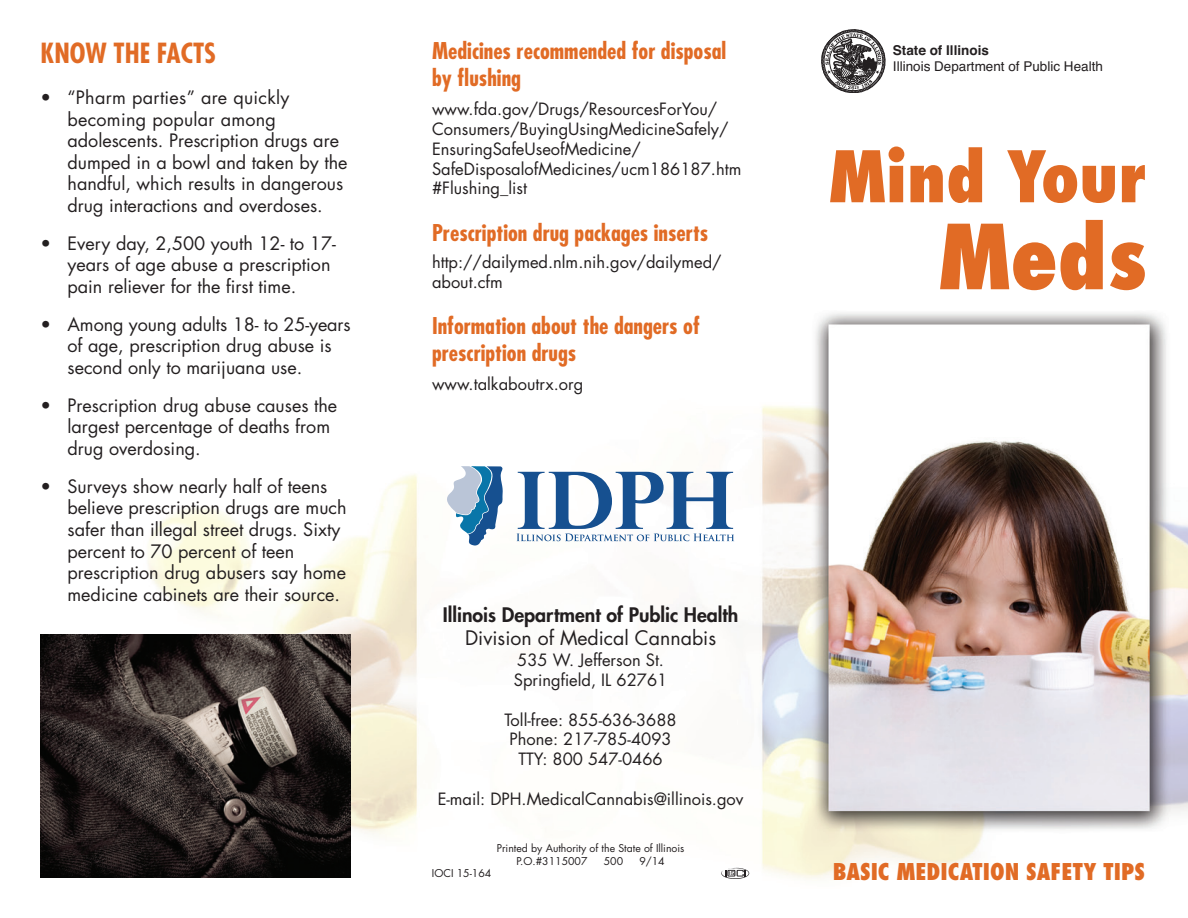
<style>
.page{position:relative;width:1188px;height:918px;background:#fff}
.page>*{position:absolute;margin:0;border:0;box-sizing:border-box;transform-origin:0 0}
.t1{font:800 condensed 87px "Futura Std";color:#e16b25}
.t2{font:800 condensed 69px "Futura Std";color:#e16b25}
.t3{font:700 condensed 27px "Futura Std";color:#e16b25}
.t4{font:700 condensed 22.5px/27px "Futura Std";color:#e16b25}
.t5{font:800 condensed 22.5px "Futura Std";color:#e16b25}
.t6{font:800 19.5px "Futura Std";color:#231f20}
.t7{font:19.5px "Futura Std";color:#231f20}
.t8{font:18px/21.6px "Futura Std";color:#231f20}
.t9{font:16.5px/19.8px "Futura Std";color:#231f20}
.t10{font:13.5px "Helvetica";color:#231f20}
.t11{font:700 13.5px "Helvetica";color:#231f20}
.t12{font:10.5px/12.6px "Futura Std";color:#231f20}
</style>
<div class="page">
<img style="left:40px;top:29px;width:1148px;height:850px">
<div style="left:822px;top:30px;width:285px;height:63px;background:#fff"></div>
<svg style="left:822px;top:30px;width:64px;height:63px"></svg>
<svg style="left:447px;top:466px;width:56px;height:80px"></svg>
<svg style="left:517px;top:472px;width:217px;height:69px"></svg>
<svg style="left:721px;top:868px;width:28px;height:11px"></svg>
<img style="left:40px;top:635px;width:311px;height:243px">
<h3 class="t3" style="left:40px;top:41px;width:177px">KNOW THE FACTS</h3>
<p class="t8" style="left:68px;top:88px;width:282px;text-indent:-27px">• “Pharm parties” are quickly becoming popular among adolescents. Prescription drugs are dumped in a bowl and taken by the handful, which results in dangerous drug interactions and overdoses.</p>
<p class="t8" style="left:68px;top:234px;width:270px;text-indent:-27px">• Every day, 2,500 youth 12- to 17- years of age abuse a prescription pain reliever for the first time.</p>
<p class="t8" style="left:68px;top:315px;width:285px;text-indent:-27px">• Among young adults 18- to 25-years of age, prescription drug abuse is second only to marijuana use.</p>
<p class="t8" style="left:68px;top:396px;width:271px;text-indent:-27px">• Prescription drug abuse causes the largest percentage of deaths from drug overdosing.</p>
<p class="t8" style="left:68px;top:477px;width:281px;text-indent:-27px">• Surveys show nearly half of teens believe prescription drugs are much safer than illegal street drugs. Sixty percent to 70 percent of teen prescription drug abusers say home medicine cabinets are their source.</p>
<p class="t4" style="left:432px;top:39px;width:296px">Medicines recommended for disposal by flushing</p>
<p class="t9" style="left:432px;top:101px;width:311px">www.fda.gov/Drugs/ResourcesForYou/ Consumers/BuyingUsingMedicineSafely/ EnsuringSafeUseofMedicine/ SafeDisposalofMedicines/ucm186187.htm #Flushing_list</p>
<p class="t4" style="left:432px;top:221px;width:278px">Prescription drug packages inserts</p>
<p class="t9" style="left:432px;top:254px;width:291px">http://dailymed.nlm.nih.gov/dailymed/ about.cfm</p>
<p class="t4" style="left:432px;top:315px;width:269px">Information about the dangers of prescription drugs</p>
<p class="t9" style="left:432px;top:376px;width:153px">www.talkaboutrx.org</p>
<p class="t6" style="left:443px;top:605px;width:297px">Illinois Department of Public Health</p>
<p class="t7" style="left:465px;top:629px;width:253px">Division of Medical Cannabis</p>
<p class="t9" style="left:514px;top:652px;width:155px">535 W. Jefferson St.<br>Springfield, IL 62761</p>
<p class="t9" style="left:505px;top:711px;width:174px;text-align:center">Toll-free: 855-636-3688<br>Phone: 217-785-4093<br>TTY: 800 547-0466</p>
<p class="t9" style="left:438px;top:790px;width:307px">E-mail: DPH.MedicalCannabis@illinois.gov</p>
<p class="t12" style="left:517px;top:843px;width:169px;text-indent:-20px">Printed by Authority of the State of Illinois<br>P.O.#3115007</p>
<p class="t12" style="left:604px;top:855px;width:21px">500</p>
<p class="t12" style="left:639px;top:855px;width:27px">9/14</p>
<p class="t12" style="left:432px;top:868px;width:61px">IOCI 15-164</p>
<p class="t11" style="left:893px;top:41px;width:98px">State of Illinois</p>
<p class="t10" style="left:893px;top:58px;width:212px">Illinois Department of Public Health</p>
<h2 class="t2" style="left:829px;top:147px;width:320px">Mind Your</h2>
<h1 class="t1" style="left:939px;top:220px;width:210px">Meds</h1>
<p class="t5" style="left:833px;top:862px;width:314px">BASIC MEDICATION SAFETY TIPS</p>
</div>
